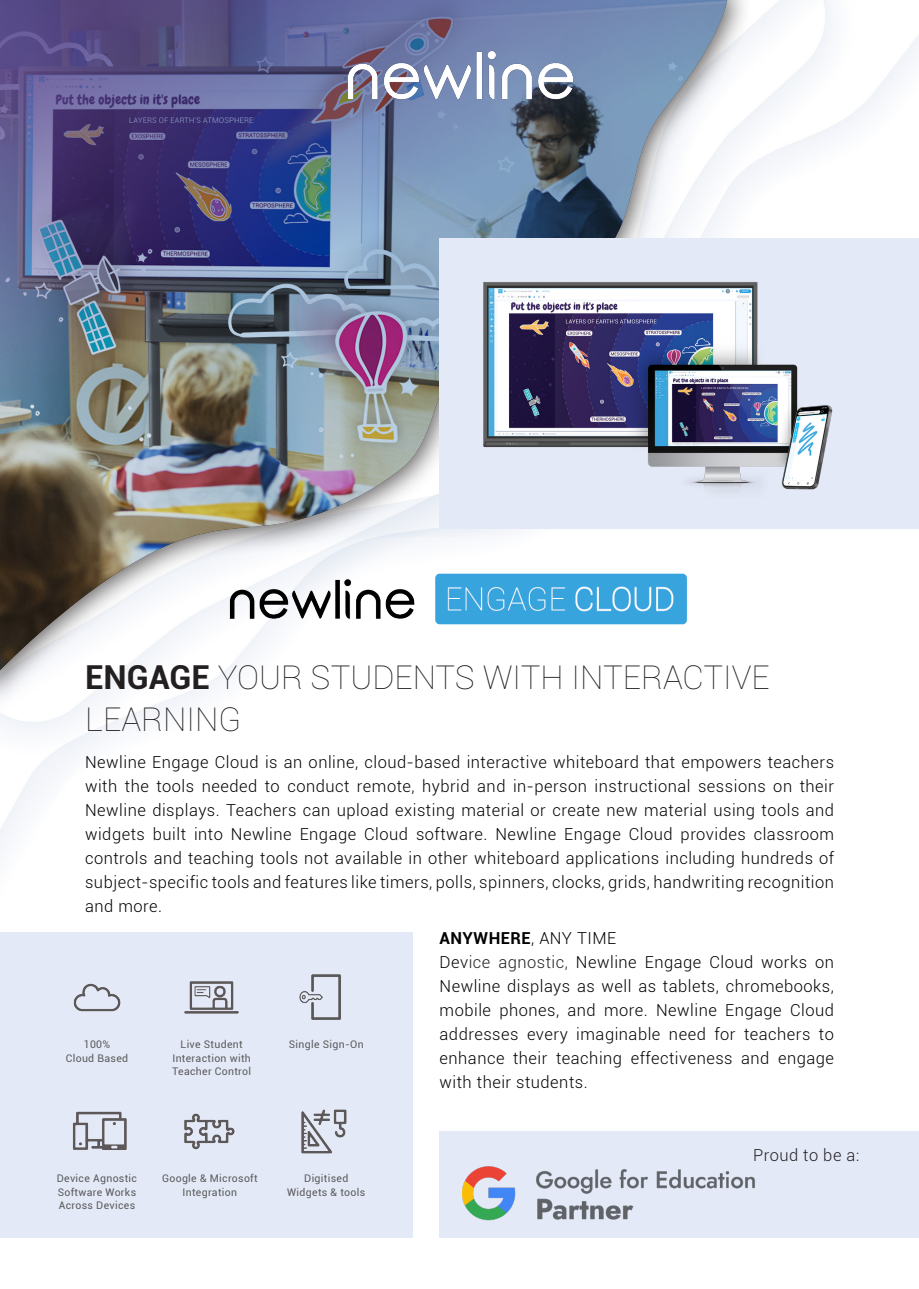
<style>
.page{position:relative;width:919px;height:1289px;background:#fff}
.page>*{position:absolute;margin:0;border:0;box-sizing:border-box;transform-origin:0 0}
.t1{font:100 33px/42px "Roboto";color:#231f20}
.t2{font:300 16.5px/24px "Roboto";letter-spacing:.03em;color:#000;text-align:justify}
.t3{font:700 16.5px "Roboto";letter-spacing:.03em;color:#000}
.Newline_Body_Text_20{font:300 16.5px "Roboto";letter-spacing:.03em;color:#231f20}
.t4{font:10.5px/13.5px "Roboto";letter-spacing:.03em;color:#595a5b;text-align:center}
.s1{font-weight:700}
.s2{font-weight:300}
.s3{color:#231f20}
</style>
<div class="page">
<div style="left:439px;top:1131px;width:479px;height:106px;background:#e4e9f7"></div>
<div style="left:0;top:931px;width:412px;height:306px;background:#e4e9f7"></div>
<div style="left:0;top:0;width:753px;height:710px;background:#231f20;opacity:.77"></div>
<img style="left:0;top:0;width:729px;height:687px">
<div style="left:439px;top:238px;width:479px;height:290px;background:#e4e9f7"></div>
<img style="left:483px;top:282px;width:350px;height:210px">
<img style="left:73px;top:983px;width:48px;height:29px">
<img style="left:184px;top:1113px;width:51px;height:37px">
<img style="left:301px;top:1109px;width:46px;height:45px">
<img style="left:72px;top:1111px;width:55px;height:39px">
<img style="left:184px;top:981px;width:55px;height:33px">
<img style="left:299px;top:974px;width:42px;height:46px">
<img style="left:462px;top:1166px;width:293px;height:55px">
<img style="left:345px;top:36px;width:230px;height:80px">
<img style="left:220px;top:562px;width:478px;height:73px">
<p class="t1" style="left:85px;top:655px;width:686px"><span class="s1">ENGAGE</span> YOUR STUDENTS WITH INTERACTIVE<br>LEARNING</p>
<p class="t2" style="left:85px;top:749px;width:750px">Newline Engage Cloud is an online, cloud-based interactive whiteboard that empowers teachers with the tools needed to conduct remote, hybrid and in-person instructional sessions on their Newline displays. Teachers can upload existing material or create new material using tools and widgets built into Newline Engage Cloud software. Newline Engage Cloud provides classroom controls and teaching tools not available in other whiteboard applications including hundreds of subject-specific tools and features like timers, polls, spinners, clocks, grids, handwriting recognition and more.</p>
<p class="t4" style="left:84px;top:1037px;width:28px">100%</p>
<p class="t4" style="left:289px;top:1037px;width:76px">Single Sign-On</p>
<p class="t4" style="left:66px;top:1050px;width:64px">Cloud Based</p>
<p class="t4" style="left:180px;top:1037px;width:64px">Live Student</p>
<p class="t4" style="left:172px;top:1050px;width:80px">Interaction with</p>
<p class="t4" style="left:172px;top:1064px;width:80px">Teacher Control</p>
<p class="t4" style="left:57px;top:1171px;width:82px">Device Agnostic</p>
<p class="t4" style="left:58px;top:1184px;width:80px">Software Works</p>
<p class="t4" style="left:59px;top:1198px;width:78px">Across Devices</p>
<p class="t4" style="left:162px;top:1171px;width:97px">Google &amp; Microsoft<br>Integration</p>
<p class="t4" style="left:304px;top:1171px;width:46px">Digitised</p>
<p class="t4" style="left:287px;top:1184px;width:79px">Widgets &amp; tools</p>
<p class="t3" style="left:439px;top:926px;width:178px">ANYWHERE<span class="s2">, ANY TIME</span></p>
<p class="t2" style="left:439px;top:949px;width:396px">Dev<span class="s3">ice agnostic,</span> Newline Engage Cloud works on Newline displays as well as tablets, chromebooks, mobile phones, and more. Newline Engage Cloud addresses every imaginable need for teachers to enhance their teaching effectiveness and engage with their students.</p>
<p class="Newline_Body_Text_20" style="left:753px;top:1143px;width:108px">Proud to be a:</p>
</div>
